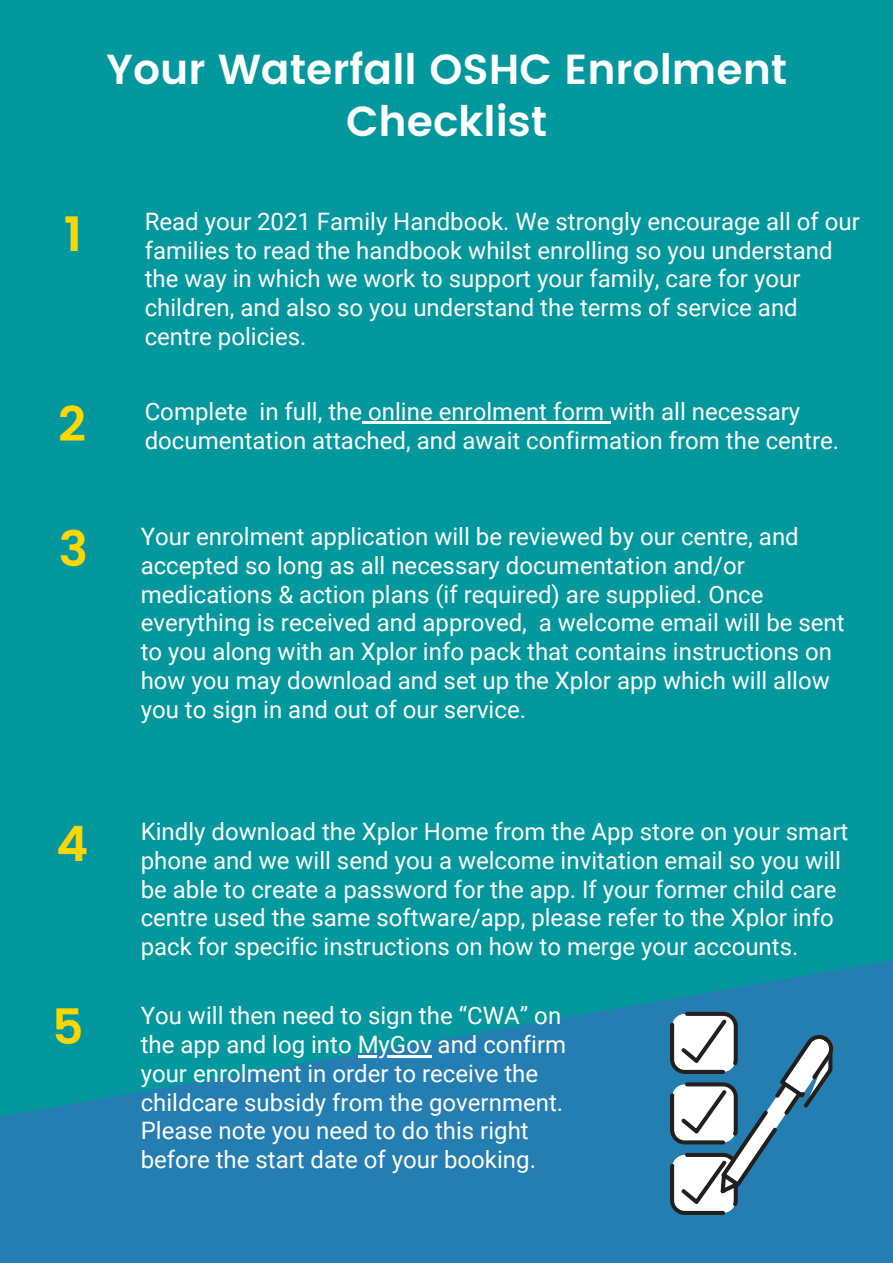
<style>
.page{position:relative;width:893px;height:1263px;background:#03989e}
.page>*{position:absolute;margin:0;border:0;box-sizing:border-box;transform-origin:0 0}
.t1{font:600 48.75px "Poppins";color:#ffd700}
.t2{font:600 42px/52.3px "Poppins";color:#fff;text-align:center}
.t3{font:24px/28.7px "Roboto";color:#fff}
</style>
<div class="page">
<svg style="left:0;top:960px;width:893px;height:303px;fill:#257eb2"></svg>
<svg style="left:670px;top:1012px;width:163px;height:203px;background:#6d9bb6"></svg>
<svg style="left:362px;top:421px;width:6px;height:3px"></svg>
<hr style="left:368px;top:421px;width:242px;height:3px;background:#fff">
<hr style="left:358px;top:1055px;width:74px;height:2px;background:#fff">
<h2 class="t2" style="left:106px;top:43px;width:683px">Your Waterfall OSHC Enrolment<br>Checklist</h2>
<h1 class="t1" style="left:64px;top:205px;width:20px">1</h1>
<p class="t3" style="left:145px;top:207px;width:717px">Read your 2021 Family Handbook. We strongly encourage all of our families to read the handbook whilst enrolling so you understand the way in which we work to support your family, care for your children, and also so you understand the terms of service and centre policies.</p>
<h1 class="t1" style="left:58px;top:395px;width:29px">2</h1>
<p class="t3" style="left:145px;top:397px;width:696px">Complete in full, the online enrolment form with all necessary documentation attached, and await confirmation from the centre.</p>
<h1 class="t1" style="left:59px;top:521px;width:31px">3</h1>
<p class="t3" style="left:141px;top:523px;width:705px">Your enrolment application will be reviewed by our centre, and accepted so long as all necessary documentation and/or medications &amp; action plans (if required) are supplied. Once everything is received and approved, a welcome email will be sent to you along with an Xplor info pack that contains instructions on how you may download and set up the Xplor app which will allow you to sign in and out of our service.</p>
<h1 class="t1" style="left:56px;top:816px;width:34px">4</h1>
<p class="t3" style="left:141px;top:818px;width:709px">Kindly download the Xplor Home from the App store on your smart phone and we will send you a welcome invitation email so you will be able to create a password for the app. If your former child care centre used the same software/app, please refer to the Xplor info pack for specific instructions on how to merge your accounts.</p>
<h1 class="t1" style="left:52px;top:999px;width:33px">5</h1>
<p class="t3" style="left:141px;top:1002px;width:427px">You will then need to sign the “CWA” on the app and log into MyGov and confirm your enrolment in order to receive the childcare subsidy from the government.<br>Please note you need to do this right before the start date of your booking.</p>
</div>
